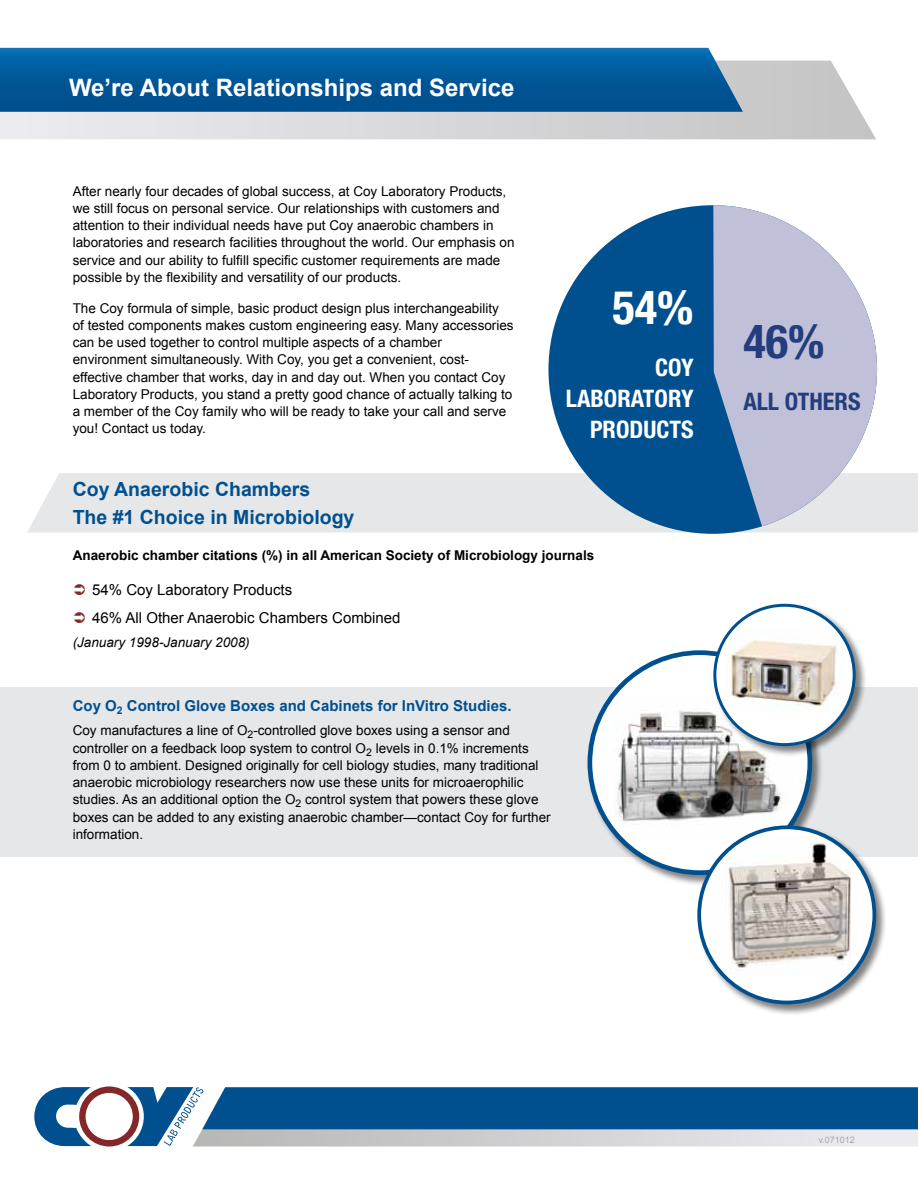
<style>
.page{position:relative;width:918px;height:1188px;background:#fff}
.page>*{position:absolute;margin:0;border:0;box-sizing:border-box;transform-origin:0 0}
.t1{font:700 condensed 46.65px "Helvetica Neue";color:#fff}
.t2{font:700 condensed 46.65px "Helvetica Neue";color:#233d7d}
.t3{font:700 condensed 24.15px/31px "Helvetica Neue";color:#fff;text-align:right}
.t4{font:700 condensed 24.15px "Helvetica Neue";color:#233d7d}
.t5{font:700 24px "Arial";color:#fff}
.t6{font:700 19.5px/28.5px "Arial";color:#00508f}
.t7{font:15px/27.8px "Arial";color:#000}
.t8{font:700 15px "Arial";color:#00508f}
.t9{font:13.5px/17.2px "Arial";color:#000}
.t10{font:700 13.5px "Arial";color:#000}
.t11{font:italic 13.5px "Arial";color:#000}
.t12{font:9px "Arial";color:#a7a9ac}
</style>
<div class="page">
<svg style="left:0;top:61px;width:876px;height:78px;background:#d7d6d8"></svg>
<svg style="left:0;top:48px;width:743px;height:64px;background:#065d9d"></svg>
<div style="left:0;top:687px;width:918px;height:170px;background:#e6e7e8"></div>
<div style="left:587px;top:650px;width:237px;height:237px;background:#000;opacity:.5"></div>
<div style="left:590px;top:653px;width:220px;height:220px;background:#fff;border-radius:50%"></div>
<img style="left:598px;top:697px;width:196px;height:142px">
<div style="left:697px;top:825px;width:191px;height:191px;background:#000;opacity:.5"></div>
<div style="left:699px;top:827px;width:175px;height:176px;background:#fff;border-radius:50%"></div>
<img style="left:699px;top:836px;width:161px;height:140px">
<div style="left:697px;top:825px;width:179px;height:179px;border:4px solid #00508f;border-radius:50%"></div>
<div style="left:713px;top:603px;width:154px;height:154px;background:#000;opacity:.5"></div>
<div style="left:715px;top:605px;width:139px;height:140px;background:#fff;border-radius:50%"></div>
<img style="left:725px;top:629px;width:119px;height:83px">
<div style="left:713px;top:604px;width:143px;height:142px;border:3px solid #00508f;border-radius:50%"></div>
<svg style="left:34px;top:1086px;width:884px;height:61px;background:#5484ab"></svg>
<div style="left:27px;top:473px;width:891px;height:60px;background:#e6e7e8"></div>
<div style="left:548px;top:205px;width:329px;height:329px;background:#00508f;border-radius:50%"></div>
<svg style="left:713px;top:205px;width:164px;height:329px;fill:#c0c1d8"></svg>
<h3 class="t5" style="left:69px;top:72px;width:447px">We’re About Relationships and Service</h3>
<p class="t9" style="left:73px;top:182px;width:443px">After nearly four decades of global success, at Coy Laboratory Products, we still focus on personal service. Our relationships with customers and attention to their individual needs have put Coy anaerobic chambers in laboratories and research facilities throughout the world. Our emphasis on service and our ability to fulfill specific customer requirements are made possible by the flexibility and versatility of our products.</p>
<p class="t9" style="left:73px;top:299px;width:442px">The Coy formula of simple, basic product design plus interchangeability<br>of tested components makes custom engineering easy. Many accessories can be used together to control multiple aspects of a chamber environment simultaneously. With Coy, you get a convenient, cost&shy;effective chamber that works, day in and day out. When you contact Coy Laboratory Products, you stand a pretty good chance of actually talking to a member of the Coy family who will be ready to take your call and serve you! Contact us today.</p>
<h3 class="t6" style="left:73px;top:475px;width:283px">Coy Anaerobic Chambers<br>The #1 Choice in Microbiology</h3>
<h1 class="t1" style="left:613px;top:280px;width:83px">54%</h1>
<h2 class="t3" style="left:566px;top:352px;width:129px">COY<br>LABORATORY<br>PRODUCTS</h2>
<p class="t10" style="left:73px;top:547px;width:523px">Anaerobic chamber citations (%) in all American Society of Microbiology journals</p>
<p class="t7" style="left:92px;top:576px;width:310px">54% Coy Laboratory Products<br>46% All Other Anaerobic Chambers Combined</p>
<p class="t11" style="left:73px;top:633px;width:179px">(January 1998-January 2008)</p>
<p class="t8" style="left:73px;top:696px;width:440px">Coy O<sub>2</sub> Control Glove Boxes and Cabinets for InVitro Studies.</p>
<p class="t9" style="left:73px;top:722px;width:479px">Coy manufactures a line of O<sub>2</sub>-controlled glove boxes using a sensor and controller on a feedback loop system to control O<sub>2</sub> levels in 0.1% increments from 0 to ambient. Designed originally for cell biology studies, many traditional anaerobic microbiology researchers now use these units for microaerophilic studies. As an additional option the O<sub>2</sub> control system that powers these glove boxes can be added to any existing anaerobic chamber—contact Coy for further information.</p>
<h1 class="t2" style="left:743px;top:313px;width:83px">46%</h1>
<h2 class="t4" style="left:743px;top:387px;width:119px">ALL OTHERS</h2>
<p class="t12" style="left:818px;top:1134px;width:38px">v.071012</p>
</div>
